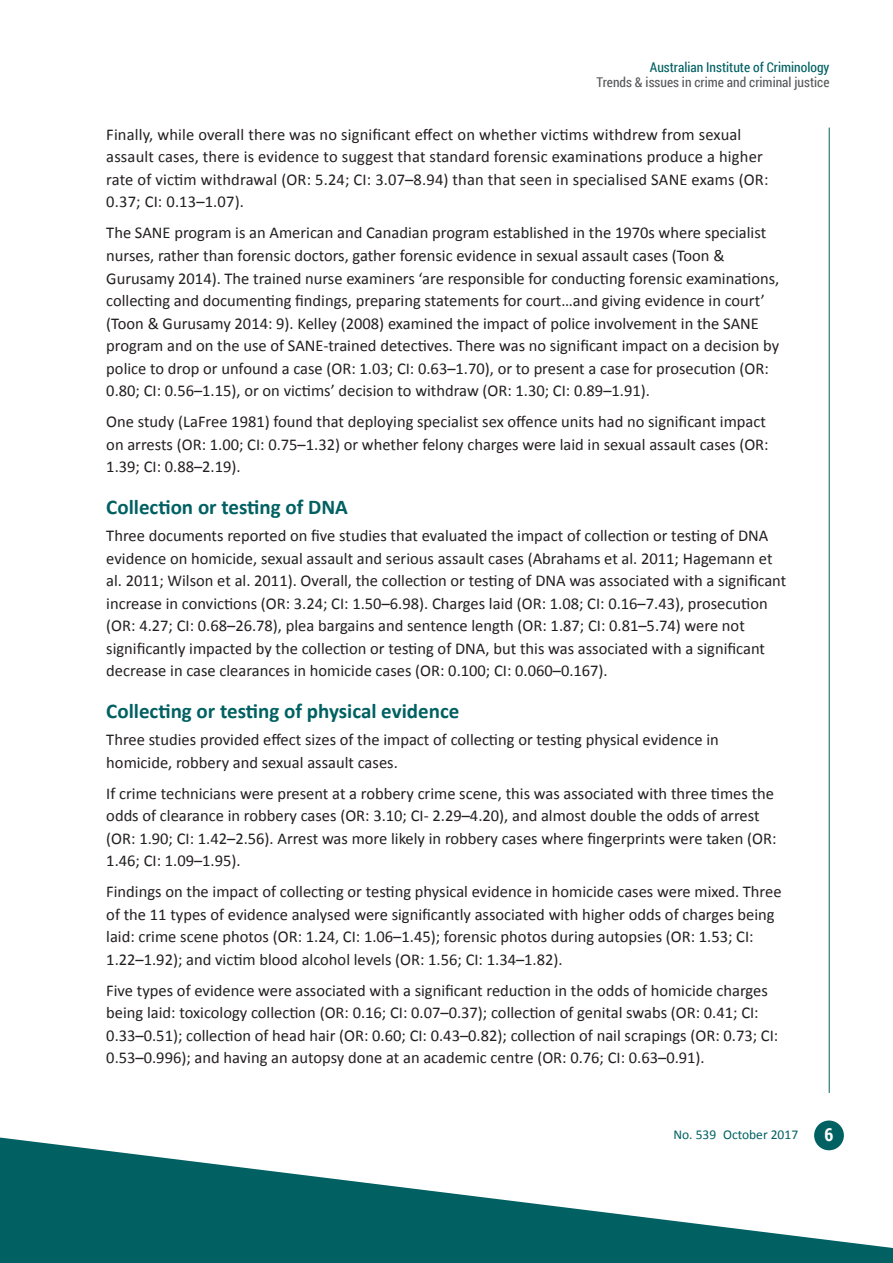
<style>
.page{position:relative;width:893px;height:1263px;background:#fff}
.page>*{position:absolute;margin:0;border:0;box-sizing:border-box;transform-origin:0 0}
.t1{font:700 21px "Calibri";color:#006062}
.t2{font:700 18px "Roboto Condensed";color:#fff}
.t3{font:16.5px/22.5px "Calibri";color:#231f20}
.t4{font:13.5px "Roboto Condensed";color:#57585a}
.t5{font:13.5px "Roboto Condensed";color:#006062}
.t6{font:13.5px "Calibri";color:#006062}
</style>
<div class="page">
<hr style="left:829px;top:128px;width:1px;height:965px;background:#006062">
<div style="left:814px;top:1120px;width:30px;height:30px;background:#006062;border-radius:50%"></div>
<svg style="left:0;top:1137px;width:893px;height:126px;fill:#006062"></svg>
<p class="t5" style="left:650px;top:58px;width:181px">Australian Institute of Criminology</p>
<p class="t4" style="left:597px;top:73px;width:234px">Trends &amp; issues in crime and criminal justice</p>
<p class="t3" style="left:106px;top:123px;width:664px">Finally, while overall there was no significant effect on whether victims withdrew from sexual assault cases, there is evidence to suggest that standard forensic examinations produce a higher rate of victim withdrawal (OR: 5.24; CI: 3.07–8.94) than that seen in specialised SANE exams (OR:<br>0.37; CI: 0.13–1.07).</p>
<p class="t3" style="left:106px;top:222px;width:674px">The SANE program is an American and Canadian program established in the 1970s where specialist nurses, rather than forensic doctors, gather forensic evidence in sexual assault cases (Toon &amp; Gurusamy 2014). The trained nurse examiners ‘are responsible for conducting forensic examinations, collecting and documenting findings, preparing statements for court…and giving evidence in court’ (Toon &amp; Gurusamy 2014: 9). Kelley (2008) examined the impact of police involvement in the SANE program and on the use of SANE-trained detectives. There was no significant impact on a decision by police to drop or unfound a case (OR: 1.03; CI: 0.63–1.70), or to present a case for prosecution (OR:<br>0.80; CI: 0.56–1.15), or on victims’ decision to withdraw (OR: 1.30; CI: 0.89–1.91).</p>
<p class="t3" style="left:106px;top:410px;width:664px">One study (LaFree 1981) found that deploying specialist sex offence units had no significant impact on arrests (OR: 1.00; CI: 0.75–1.32) or whether felony charges were laid in sexual assault cases (OR:<br>1.39; CI: 0.88–2.19).</p>
<p class="t1" style="left:106px;top:494px;width:243px">Collection or testing of DNA</p>
<p class="t3" style="left:106px;top:524px;width:681px">Three documents reported on five studies that evaluated the impact of collection or testing of DNA evidence on homicide, sexual assault and serious assault cases (Abrahams et al. 2011; Hagemann et al. 2011; Wilson et al. 2011). Overall, the collection or testing of DNA was associated with a significant increase in convictions (OR: 3.24; CI: 1.50–6.98). Charges laid (OR: 1.08; CI: 0.16–7.43), prosecution (OR: 4.27; CI: 0.68–26.78), plea bargains and sentence length (OR: 1.87; CI: 0.81–5.74) were not significantly impacted by the collection or testing of DNA, but this was associated with a significant decrease in case clearances in homicide cases (OR: 0.100; CI: 0.060–0.167).</p>
<p class="t1" style="left:106px;top:698px;width:355px">Collecting or testing of physical evidence</p>
<p class="t3" style="left:106px;top:728px;width:614px">Three studies provided effect sizes of the impact of collecting or testing physical evidence in homicide, robbery and sexual assault cases.</p>
<p class="t3" style="left:106px;top:782px;width:672px">If crime technicians were present at a robbery crime scene, this was associated with three times the odds of clearance in robbery cases (OR: 3.10; CI- 2.29–4.20), and almost double the odds of arrest (OR: 1.90; CI: 1.42–2.56). Arrest was more likely in robbery cases where fingerprints were taken (OR:<br>1.46; CI: 1.09–1.95).</p>
<p class="t3" style="left:106px;top:880px;width:677px">Findings on the impact of collecting or testing physical evidence in homicide cases were mixed. Three of the 11 types of evidence analysed were significantly associated with higher odds of charges being laid: crime scene photos (OR: 1.24, CI: 1.06–1.45); forensic photos during autopsies (OR: 1.53; CI:<br>1.22–1.92); and victim blood alcohol levels (OR: 1.56; CI: 1.34–1.82).</p>
<p class="t3" style="left:106px;top:979px;width:673px">Five types of evidence were associated with a significant reduction in the odds of homicide charges being laid: toxicology collection (OR: 0.16; CI: 0.07–0.37); collection of genital swabs (OR: 0.41; CI:<br>0.33–0.51); collection of head hair (OR: 0.60; CI: 0.43–0.82); collection of nail scrapings (OR: 0.73; CI:<br>0.53–0.996); and having an autopsy done at an academic centre (OR: 0.76; CI: 0.63–0.91).</p>
<p class="t6" style="left:673px;top:1126px;width:126px">No. 539 October 2017</p>
<p class="t2" style="left:824px;top:1122px;width:10px">6</p>
</div>
